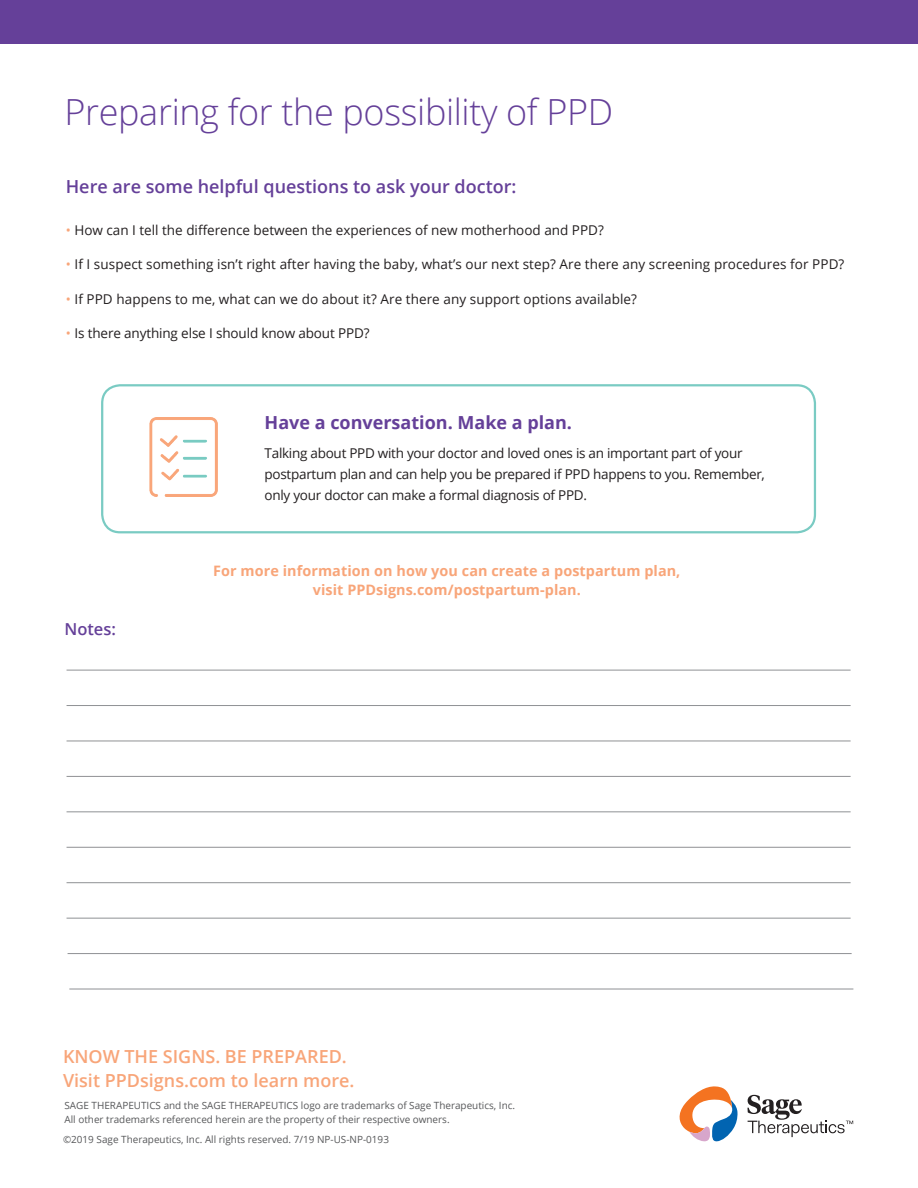
<style>
.page{position:relative;width:918px;height:1188px;background:#fff}
.page>*{position:absolute;margin:0;border:0;box-sizing:border-box;transform-origin:0 0}
.t1{font:300 36px "Open Sans";letter-spacing:-.01em;color:#654099}
.t2{font:600 18px "Open Sans";color:#f8a579}
.t3{font:600 18px "Open Sans";color:#654099}
.t4{font:700 18px "Open Sans";color:#654099}
.t5{font:600 16.5px "Open Sans";color:#654099}
.t6{font:700 14.4px/18.8px "Open Sans";letter-spacing:.005em;color:#f8a579;text-align:center}
.t7{font:13.5px "Open Sans";color:#231f20}
.t8{font:13.5px/21px "Open Sans";letter-spacing:-.02em;color:#231f20}
.t9{font:9.9px/14.2px "Open Sans";color:#57585a}
.s1{color:#f8a579}
</style>
<div class="page">
<hr style="left:67px;top:670px;width:784px;height:1px;background:#8f9194">
<hr style="left:67px;top:705px;width:784px;height:1px;background:#8f9194">
<hr style="left:67px;top:776px;width:784px;height:1px;background:#8f9194">
<hr style="left:67px;top:847px;width:784px;height:1px;background:#8f9194">
<hr style="left:67px;top:741px;width:784px;height:1px;background:#8f9194">
<hr style="left:67px;top:811px;width:784px;height:1px;background:#8f9194">
<hr style="left:67px;top:882px;width:784px;height:1px;background:#8f9194">
<hr style="left:67px;top:918px;width:784px;height:1px;background:#8f9194">
<hr style="left:68px;top:953px;width:784px;height:1px;background:#8f9194">
<hr style="left:69px;top:989px;width:784px;height:1px;background:#8f9194">
<div style="left:0;top:0;width:918px;height:43px;background:#654099"></div>
<svg style="left:680px;top:1086px;width:58px;height:55px"></svg>
<svg style="left:747px;top:1095px;width:106px;height:42px"></svg>
<div style="left:101px;top:384px;width:715px;height:149px;border:2px solid #7acbc3;border-radius:18px"></div>
<img style="left:149px;top:418px;width:68px;height:79px">
<p class="t1" style="left:64px;top:87px;width:550px">Preparing for the possibility of PPD</p>
<p class="t3" style="left:66px;top:175px;width:452px">Here are some helpful questions to ask your doctor:</p>
<p class="t7" style="left:66px;top:221px;width:540px"><span class="s1">•</span> How can I tell the difference between the experiences of new motherhood and PPD?</p>
<p class="t7" style="left:66px;top:255px;width:780px"><span class="s1">•</span> If I suspect something isn’t right after having the baby, what’s our next step? Are there any screening procedures for PPD?</p>
<p class="t7" style="left:66px;top:290px;width:573px"><span class="s1">•</span> If PPD happens to me, what can we do about it? Are there any support options available?</p>
<p class="t7" style="left:66px;top:324px;width:305px"><span class="s1">•</span> Is there anything else I should know about PPD?</p>
<p class="t4" style="left:265px;top:410px;width:309px">Have a conversation. Make a plan.</p>
<p class="t8" style="left:265px;top:442px;width:502px">Talking about PPD with your doctor and loved ones is an important part of your postpartum plan and can help you be prepared if PPD happens to you. Remember, only your doctor can make a formal diagnosis of PPD.</p>
<p class="t5" style="left:64px;top:618px;width:53px">Notes:</p>
<p class="t6" style="left:213px;top:561px;width:469px">For more information on how you can create a postpartum plan, visit PPDsigns.com/postpartum-plan.</p>
<p class="t2" style="left:63px;top:1045px;width:285px">KNOW THE SIGNS. BE PREPARED.</p>
<p class="t2" style="left:63px;top:1068px;width:293px">Visit PPDsigns.com to learn more.</p>
<p class="t9" style="left:64px;top:1098px;width:452px">SAGE THERAPEUTICS and the SAGE THERAPEUTICS logo are trademarks of Sage Therapeutics, Inc.<br>All other trademarks referenced herein are the property of their respective owners.</p>
<p class="t9" style="left:63px;top:1132px;width:328px">©2019 Sage Therapeutics, Inc. All rights reserved. 7/19 NP-US-NP-0193</p>
</div>
